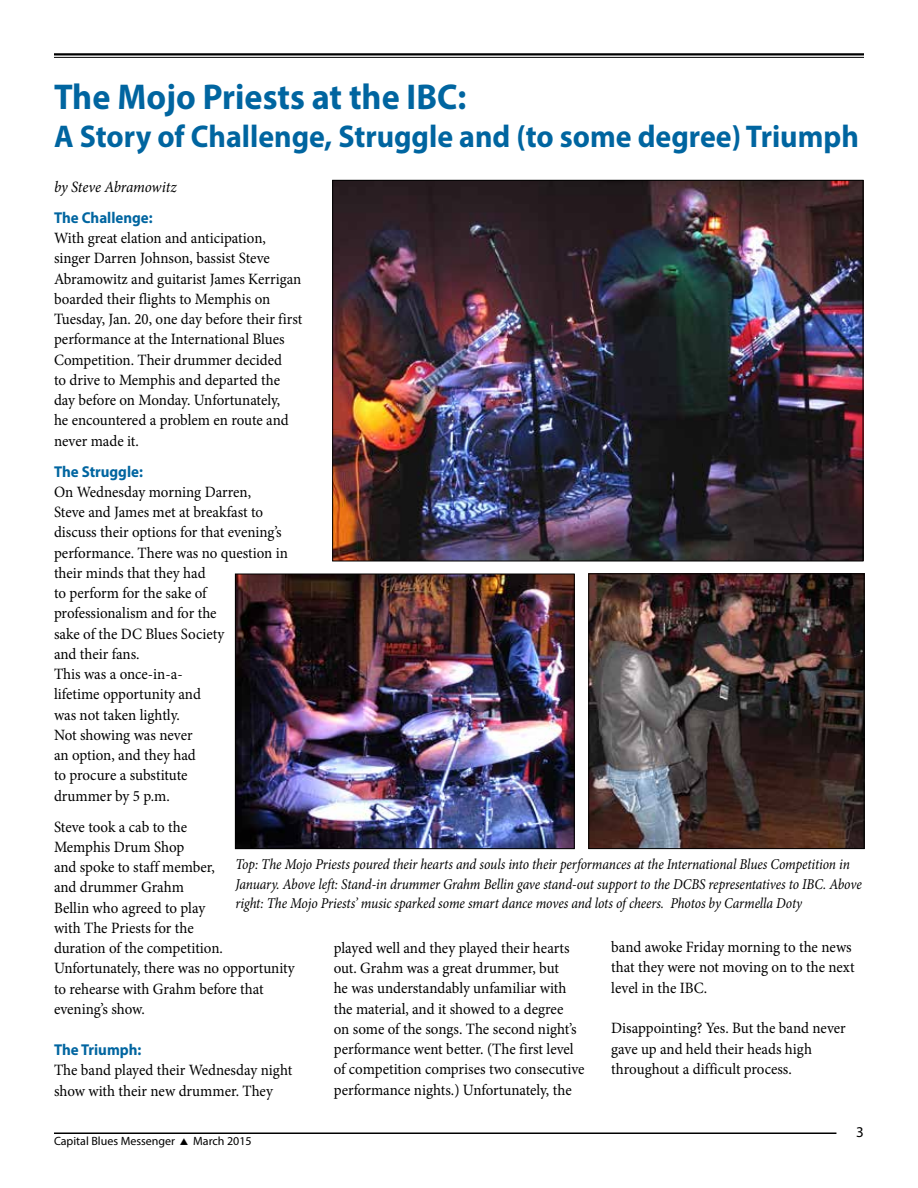
<style>
.page{position:relative;width:918px;height:1188px;background:#fff}
.page>*{position:absolute;margin:0;border:0;box-sizing:border-box;transform-origin:0 0}
.t1{font:700 36px "Myriad Pro";color:#0065a0;scale:.95 1}
.t2{font:700 31.5px "Myriad Pro";color:#0065a0;scale:.95 1}
.t3{font:15.75px/20.2px "Minion Pro";letter-spacing:-.005em;color:#000;scale:.95 1}
.t4{font:700 15.75px "Myriad Pro";color:#0065a0;scale:.95 1}
.t5{font:italic 15.75px "Minion Pro";letter-spacing:-.01em;color:#000;scale:.95 1}
.t6{font:italic 15px/19.5px "Minion Pro";letter-spacing:-.01em;color:#000;scale:.9 1}
.t7{font:15px "Myriad Pro";color:#000}
.t8{font:12px "Myriad Pro";color:#000}
.s1{font-family:"Zingbats"}
</style>
<div class="page">
<hr style="left:54px;top:53px;width:810px;height:3px;background:#000">
<hr style="left:54px;top:57px;width:810px;height:1px;background:#000">
<hr style="left:54px;top:1132px;width:782px;height:2px;background:#000">
<img style="left:334px;top:182px;width:527px;height:377px">
<img style="left:590px;top:575px;width:273px;height:272px">
<div style="left:588px;top:573px;width:277px;height:276px;border:1px solid #000"></div>
<img style="left:237px;top:576px;width:336px;height:271px">
<div style="left:235px;top:574px;width:340px;height:275px;border:1px solid #000"></div>
<h1 class="t1" style="left:54px;top:73px;width:435px">The Mojo Priests at the IBC:</h1>
<h2 class="t2" style="left:54px;top:116px;width:849px">A Story of Challenge, Struggle and (to some degree) Triumph</h2>
<p class="t5" style="left:54px;top:176px;width:131px">by Steve Abramowitz</p>
<p class="t4" style="left:54px;top:207px;width:105px">The Challenge:</p>
<p class="t3" style="left:54px;top:228px;width:263px">With great elation and anticipation, singer Darren Johnson, bassist Steve Abramowitz and guitarist James Kerrigan boarded their flights to Memphis on Tuesday, Jan. 20, one day before their first performance at the International Blues Competition. Their drummer decided<br>to drive to Memphis and departed the day before on Monday. Unfortunately,<br>he encountered a problem en route and never made it.</p>
<p class="t4" style="left:54px;top:461px;width:95px">The Struggle:</p>
<p class="t3" style="left:54px;top:482px;width:248px">On Wednesday morning Darren,<br>Steve and James met at breakfast to discuss their options for that evening’s performance. There was no question in their minds that they had<br>to perform for the sake of professionalism and for the<br>sake of the DC Blues Society<br>and their fans.<br>This was a once-in-a-<br>lifetime opportunity and<br>was not taken lightly.<br>Not showing was never<br>an option, and they had<br>to procure a substitute<br>drummer by 5 p.m.</p>
<p class="t3" style="left:54px;top:817px;width:255px">Steve took a cab to the<br>Memphis Drum Shop<br>and spoke to staff member,<br>and drummer Grahm<br>Bellin who agreed to play<br>with The Priests for the<br>duration of the competition.<br>Unfortunately, there was no opportunity to rehearse with Grahm before that evening’s show.</p>
<p class="t4" style="left:54px;top:1040px;width:94px">The Triumph:</p>
<p class="t3" style="left:54px;top:1060px;width:252px">The band played their Wednesday night show with their new drummer. They</p>
<p class="t6" style="left:235px;top:855px;width:697px">Top: The Mojo Priests poured their hearts and souls into their performances at the International Blues Competition in<br>January. Above left: Stand-in drummer Grahm Bellin gave stand-out support to the DCBS representatives to IBC. Above right: The Mojo Priests’ music sparked some smart dance moves and lots of cheers. Photos by Carmella Doty</p>
<p class="t3" style="left:334px;top:938px;width:266px">played well and they played their hearts out. Grahm was a great drummer, but<br>he was understandably unfamiliar with the material, and it showed to a degree<br>on some of the songs. The second night’s performance went better. (The first level of competition comprises two consecutive performance nights.) Unfortunately, the</p>
<p class="t3" style="left:611px;top:937px;width:258px">band awoke Friday morning to the news that they were not moving on to the next level in the IBC.</p>
<p class="t3" style="left:611px;top:1018px;width:248px">Disappointing? Yes. But the band never gave up and held their heads high throughout a difficult process.</p>
<p class="t8" style="left:54px;top:1133px;width:199px">Capital Blues Messenger <span class="s1">s</span> March 2015</p>
<p class="t7" style="left:856px;top:1123px;width:9px">3</p>
</div>
